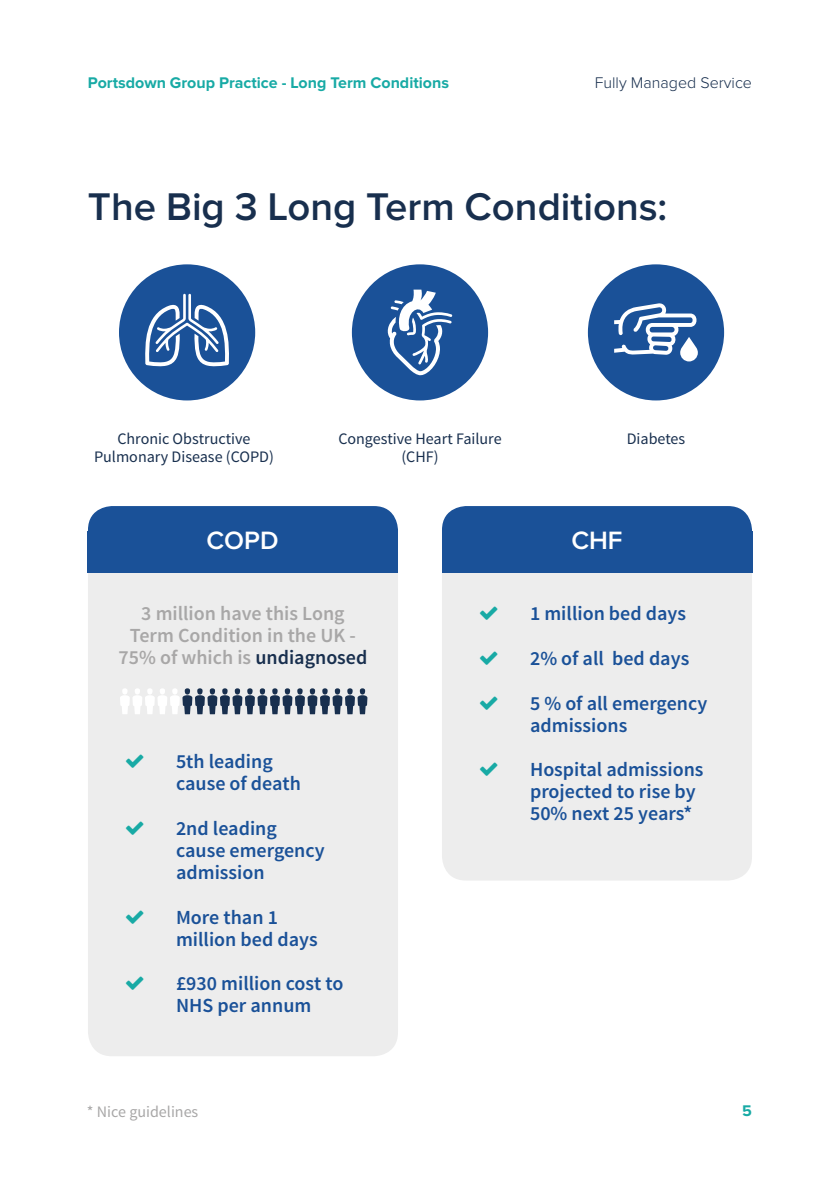
<style>
.page{position:relative;width:840px;height:1191px;background:#fff}
.page>*{position:absolute;margin:0;border:0;box-sizing:border-box;transform-origin:0 0}
.t1{font:600 40px "Proxima Nova";color:#182f4e}
.t2{font:600 26px "Proxima Nova";color:#fff}
.t3{font:600 20px/22px "Source Sans Pro";color:#1a5198}
.t4{font:600 20px/22px "Source Sans Pro";color:#a8a7a7;text-align:center}
.t5{font:16px/18px "Source Sans Pro";color:#182f4e;text-align:center}
.t6{font:700 16px "Proxima Nova";color:#18aaa5}
.t7{font:300 16px "Proxima Nova";color:#182f4e}
.t8{font:16px "Source Sans Pro";color:#a8a7a7}
.s1{color:#182f4e}
</style>
<div class="page">
<div style="left:441px;top:545px;width:310px;height:335px;background:#ededed;border-radius:24px"></div>
<div style="left:88px;top:528px;width:310px;height:528px;background:#ededed;border-radius:24px"></div>
<div style="left:88px;top:506px;width:310px;height:66px;background:#1a5198;border-radius:24px"></div>
<div style="left:88px;top:531px;width:310px;height:41px;background:#1a5198"></div>
<div style="left:441px;top:506px;width:310px;height:66px;background:#1a5198;border-radius:24px"></div>
<div style="left:119px;top:264px;width:136px;height:136px;background:#1a5198;border-radius:50%"></div>
<div style="left:351px;top:264px;width:137px;height:136px;background:#1a5198;border-radius:50%"></div>
<div style="left:587px;top:264px;width:136px;height:136px;background:#1a5198;border-radius:50%"></div>
<svg style="left:614px;top:303px;width:84px;height:58px"></svg>
<svg style="left:387px;top:290px;width:65px;height:85px"></svg>
<svg style="left:145px;top:294px;width:84px;height:73px"></svg>
<svg style="left:120px;top:688px;width:247px;height:26px"></svg>
<p class="t6" style="left:88px;top:75px;width:362px">Portsdown Group Practice - Long Term Conditions</p>
<p class="t7" style="left:594px;top:75px;width:158px">Fully Managed Service</p>
<h1 class="t1" style="left:88px;top:188px;width:580px">The Big 3 Long Term Conditions:</h1>
<p class="t5" style="left:94px;top:430px;width:181px">Chronic Obstructive<br>Pulmonary Disease (COPD)</p>
<p class="t5" style="left:338px;top:430px;width:165px">Congestive Heart Failure (CHF)</p>
<p class="t5" style="left:626px;top:430px;width:60px">Diabetes</p>
<h2 class="t2" style="left:206px;top:528px;width:73px">COPD</h2>
<h2 class="t2" style="left:571px;top:528px;width:53px">CHF</h2>
<p class="t4" style="left:118px;top:603px;width:250px">3 million have this Long<br>Term Condition in the UK -<br>75% of which is <span class="s1">undiagnosed</span></p>
<p class="t3" style="left:176px;top:751px;width:126px">5th leading cause of death</p>
<p class="t3" style="left:176px;top:817px;width:150px">2nd leading cause emergency admission</p>
<p class="t3" style="left:176px;top:906px;width:143px">More than 1 million bed days</p>
<p class="t3" style="left:176px;top:973px;width:169px">£930 million cost to<br>NHS per annum</p>
<p class="t8" style="left:87px;top:1101px;width:113px">* Nice guidelines</p>
<p class="t3" style="left:529px;top:603px;width:157px">1 million bed days</p>
<p class="t3" style="left:529px;top:648px;width:161px">2% of all bed days</p>
<p class="t3" style="left:529px;top:692px;width:179px">5 % of all emergency admissions</p>
<p class="t3" style="left:529px;top:759px;width:175px">Hospital admissions projected to rise by<br>50% next 25 years*</p>
<p class="t6" style="left:741px;top:1103px;width:11px">5</p>
</div>
